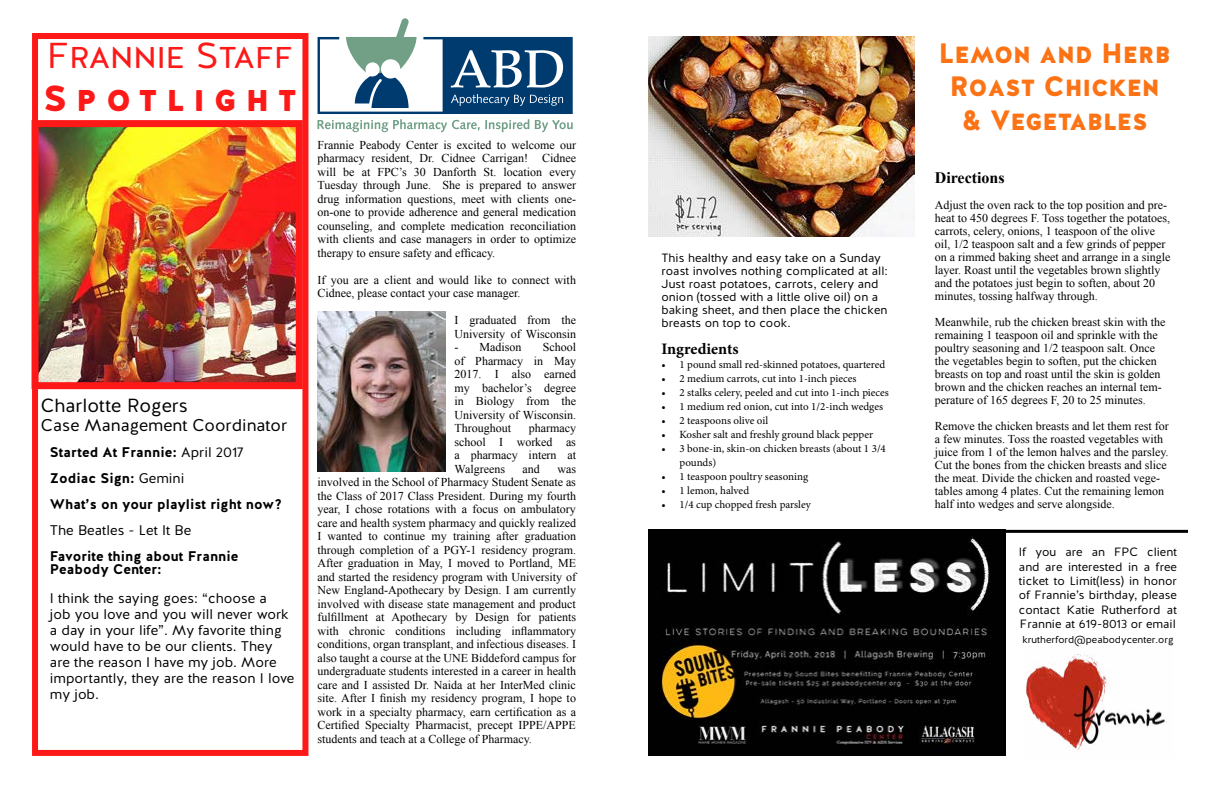
<style>
.page{position:relative;width:1224px;height:792px;background:#fff}
.page>*{position:absolute;margin:0;border:0;box-sizing:border-box;transform-origin:0 0}
.t1{font:36px "Halis R S Book";color:#fd1918}
.t2{font:36px "Halis R S Black";letter-spacing:.24em;color:#fd1918}
.t3{font:28px/33.6px "Halis R S Black";color:#fc7315;text-align:center}
.t4{font:19px "Halis R";color:#000}
.t5{font:17px "Halis R";color:#000}
.t6{font:700 16px "Minion Pro";color:#000}
.t7{font:700 16px "Times New Roman";color:#000}
.t8{font:14px/16px "Halis R";color:#000}
.t9{font:700 14px/26px "Halis R";color:#000}
.t10{font:12px/13.5px "Times New Roman";color:#000}
.t11{font:12px/13px "Halis R";color:#000}
.t12{font:11px/14px "Minion Pro";color:#000}
.t13{font:10px "Halis R";color:#000}
.s1{font-weight:400}
</style>
<div class="page">
<img style="left:648px;top:36px;width:267px;height:200px">
<hr style="left:648px;top:530px;width:540px;height:3px;background:#000">
<img style="left:648px;top:533px;width:357px;height:223px">
<img style="left:1026px;top:654px;width:141px;height:97px">
<img style="left:40px;top:128px;width:255px;height:253px">
<div style="left:32px;top:33px;width:276px;height:723px;border:6px solid #fe1919"></div>
<div style="left:32px;top:120px;width:271px;height:269px;border:7px solid #fe1919"></div>
<svg style="left:317px;top:18px;width:256px;height:114px"></svg>
<img style="left:317px;top:312px;width:129px;height:160px">
<h1 class="t1" style="left:47px;top:32px;width:248px">Frannie Staff</h1>
<h1 class="t2" style="left:43px;top:76px;width:255px">Spotlight</h1>
<h3 class="t4" style="left:41px;top:393px;width:149px">Charlotte Rogers</h3>
<h3 class="t5" style="left:41px;top:414px;width:248px">Case Management Coordinator</h3>
<p class="t9" style="left:50px;top:440px;width:234px">Started At Frannie: <span class="s1">April 2017<br></span>Zodiac Sign: <span class="s1">Gemini<br></span>What’s on your playlist right now?</p>
<p class="t8" style="left:50px;top:523px;width:143px">The Beatles - Let It Be</p>
<p class="t9" style="left:50px;top:550px;width:190px;line-height:13px">Favorite thing about Frannie<br>Peabody Center:</p>
<p class="t8" style="left:50px;top:591px;width:246px">I think the saying goes: “choose a<br>job you love and you will never work a day in your life”. My favorite thing would have to be our clients. They are the reason I have my job. More importantly, they are the reason I love my job.</p>
<p class="t10" style="left:317px;top:138px;width:260px;text-align:justify">Frannie Peabody Center is excited to welcome our pharmacy resident, Dr. Cidnee Carrigan! Cidnee will be at FPC’s 30 Danforth St. location every Tuesday through June. She is prepared to answer drug information questions, meet with clients one&shy;on-one to provide adherence and general medication counseling, and complete medication reconciliation with clients and case managers in order to optimize therapy to ensure safety and efficacy.</p>
<p class="t10" style="left:317px;top:273px;width:260px">If you are a client and would like to connect with<br>Cidnee, please contact your case manager.</p>
<p class="t10" style="left:455px;top:314px;width:123px">I graduated from the<br>University of Wisconsin</p>
<p class="t10" style="left:455px;top:341px;width:69px">- Madison</p>
<p class="t10" style="left:455px;top:341px;width:123px;text-align:justify;text-indent:88px">School of Pharmacy in May 2017. I also earned my bachelor’s degree in Biology from the University of Wisconsin.<br>Throughout</p>
<p class="t10" style="left:455px;top:422px;width:123px;text-align:justify;text-indent:74px">pharmacy school I worked as a pharmacy intern at Walgreens</p>
<p class="t10" style="left:523px;top:462px;width:19px">and</p>
<p class="t10" style="left:317px;top:462px;width:260px;text-align:justify;text-indent:240px">was involved in the School of Pharmacy Student Senate as the Class of 2017 Class President. During my fourth year, I chose rotations with a focus on ambulatory care and health system pharmacy and quickly realized I wanted to continue my training after graduation through completion of a PGY-1 residency program.<br>After graduation in May, I moved to Portland, ME and started the residency program with University of New England-Apothecary by Design. I am currently involved with disease state management and product fulfillment at Apothecary by Design for patients with chronic conditions including inflammatory conditions, organ transplant, and infectious diseases. I also taught a course at the UNE Biddeford campus for undergraduate students interested in a career in health care and I assisted Dr. Naida at her InterMed clinic site. After I finish my residency program, I hope to work in a specialty pharmacy, earn certification as a Certified Specialty Pharmacist, precept IPPE/APPE students and teach at a College of Pharmacy.</p>
<p class="t11" style="left:662px;top:251px;width:228px">This healthy and easy take on a Sunday roast involves nothing complicated at all:<br>Just roast potatoes, carrots, celery and onion (tossed with a little olive oil) on a baking sheet, and then place the chicken breasts on top to cook.</p>
<h3 class="t6" style="left:662px;top:338px;width:79px">Ingredients</h3>
<p class="t12" style="left:662px;top:358px;width:225px">• 1 pound small red-skinned potatoes, quartered</p>
<p class="t12" style="left:662px;top:372px;width:197px">• 2 medium carrots, cut into 1-inch pieces</p>
<p class="t12" style="left:662px;top:386px;width:229px">• 2 stalks celery, peeled and cut into 1-inch pieces</p>
<p class="t12" style="left:662px;top:400px;width:223px">• 1 medium red onion, cut into 1/2-inch wedges</p>
<p class="t12" style="left:662px;top:414px;width:108px">• 2 teaspoons olive oil</p>
<p class="t12" style="left:662px;top:428px;width:213px">• Kosher salt and freshly ground black pepper</p>
<p class="t12" style="left:679px;top:442px;width:208px;text-indent:-18px">• 3 bone-in, skin-on chicken breasts (about 1 3/4 pounds)</p>
<p class="t12" style="left:662px;top:470px;width:148px">• 1 teaspoon poultry seasoning</p>
<p class="t12" style="left:662px;top:484px;width:89px">• 1 lemon, halved</p>
<p class="t12" style="left:662px;top:498px;width:151px">• 1/4 cup chopped fresh parsley</p>
<h2 class="t3" style="left:939px;top:37px;width:234px">Lemon and Herb<br>Roast Chicken &amp; Vegetables</h2>
<h3 class="t7" style="left:935px;top:167px;width:71px">Directions</h3>
<p class="t10" style="left:935px;top:199px;width:237px;line-height:13px">Adjust the oven rack to the top position and pre&shy;heat to 450 degrees F. Toss together the potatoes, carrots, celery, onions, 1 teaspoon of the olive oil, 1/2 teaspoon salt and a few grinds of pepper on a rimmed baking sheet and arrange in a single layer. Roast until the vegetables brown slightly and the potatoes just begin to soften, about 20 minutes, tossing halfway through.</p>
<p class="t10" style="left:935px;top:316px;width:232px;line-height:13px">Meanwhile, rub the chicken breast skin with the remaining 1 teaspoon oil and sprinkle with the poultry seasoning and 1/2 teaspoon salt. Once the vegetables begin to soften, put the chicken breasts on top and roast until the skin is golden brown and the chicken reaches an internal tem&shy;perature of 165 degrees F, 20 to 25 minutes.</p>
<p class="t10" style="left:935px;top:420px;width:235px;line-height:13px">Remove the chicken breasts and let them rest for a few minutes. Toss the roasted vegetables with juice from 1 of the lemon halves and the parsley.<br>Cut the bones from the chicken breasts and slice the meat. Divide the chicken and roasted vege&shy;tables among 4 plates. Cut the remaining lemon half into wedges and serve alongside.</p>
<p class="t11" style="left:1019px;top:545px;width:160px;line-height:14.4px;text-align:justify">If you are an FPC client and are interested in a free ticket to Limit(less) in honor of Frannie’s birthday, please contact Katie Rutherford at Frannie at 619-8013 or email</p>
<p class="t13" style="left:1022px;top:633px;width:153px">krutherford@peabodycenter.org</p>
</div>
